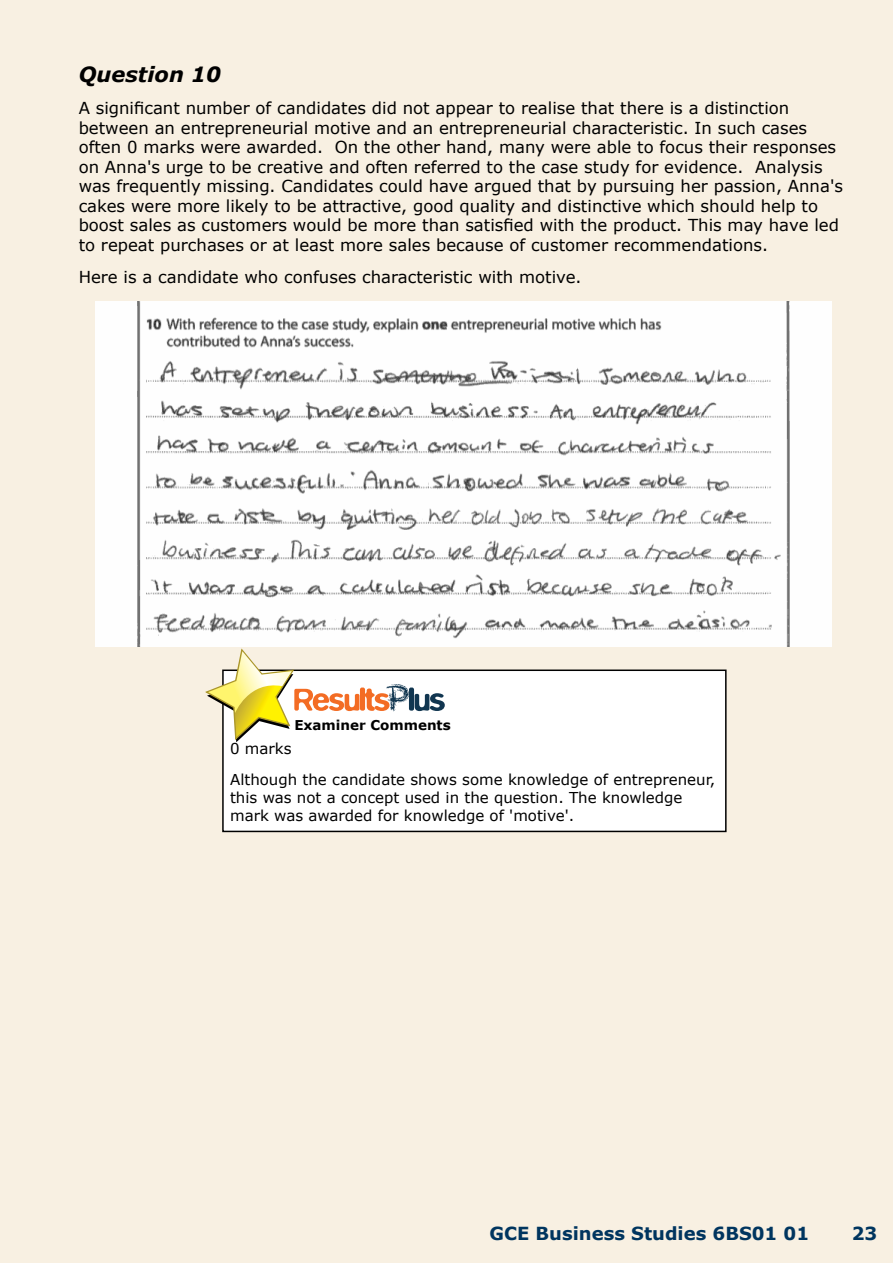
<style>
.page{position:relative;width:893px;height:1263px;background:#f8f0e2}
.page>*{position:absolute;margin:0;border:0;box-sizing:border-box;transform-origin:0 0}
.t1{font:italic 700 21px "Verdana";color:#000}
.t2{font:700 18px "Verdana";color:#00355f}
.t3{font:16.5px/19.5px "Verdana";color:#000}
.t4{font:15px/30.8px "Verdana";color:#000}
.t5{font:700 13.5px "Verdana";color:#000}
</style>
<div class="page">
<img style="left:96px;top:302px;width:735px;height:344px">
<div style="left:223px;top:670px;width:503px;height:161px;background:#fff"></div>
<div style="left:222px;top:669px;width:505px;height:163px;border:2px solid #000"></div>
<svg style="left:205px;top:648px;width:240px;height:94px"></svg>
<p class="t1" style="left:79px;top:61px;width:144px">Question 10</p>
<p class="t3" style="left:79px;top:98px;width:766px">A significant number of candidates did not appear to realise that there is a distinction between an entrepreneurial motive and an entrepreneurial characteristic. In such cases often 0 marks were awarded. On the other hand, many were able to focus their responses on Anna's urge to be creative and often referred to the case study for evidence. Analysis was frequently missing. Candidates could have argued that by pursuing her passion, Anna's cakes were more likely to be attractive, good quality and distinctive which should help to boost sales as customers would be more than satisfied with the product. This may have led to repeat purchases or at least more sales because of customer recommendations.</p>
<p class="t3" style="left:79px;top:267px;width:504px">Here is a candidate who confuses characteristic with motive.</p>
<p class="t5" style="left:294px;top:716px;width:158px">Examiner Comments</p>
<p class="t4" style="left:230px;top:732px;width:487px">0 marks<br>Although the candidate shows some knowledge of entrepreneur,</p>
<p class="t4" style="left:230px;top:788px;width:454px;line-height:18px">this was not a concept used in the question. The knowledge mark was awarded for knowledge of 'motive'.</p>
<p class="t2" style="left:489px;top:1222px;width:321px">GCE Business Studies 6BS01 01</p>
<p class="t2" style="left:852px;top:1222px;width:27px">23</p>
</div>
